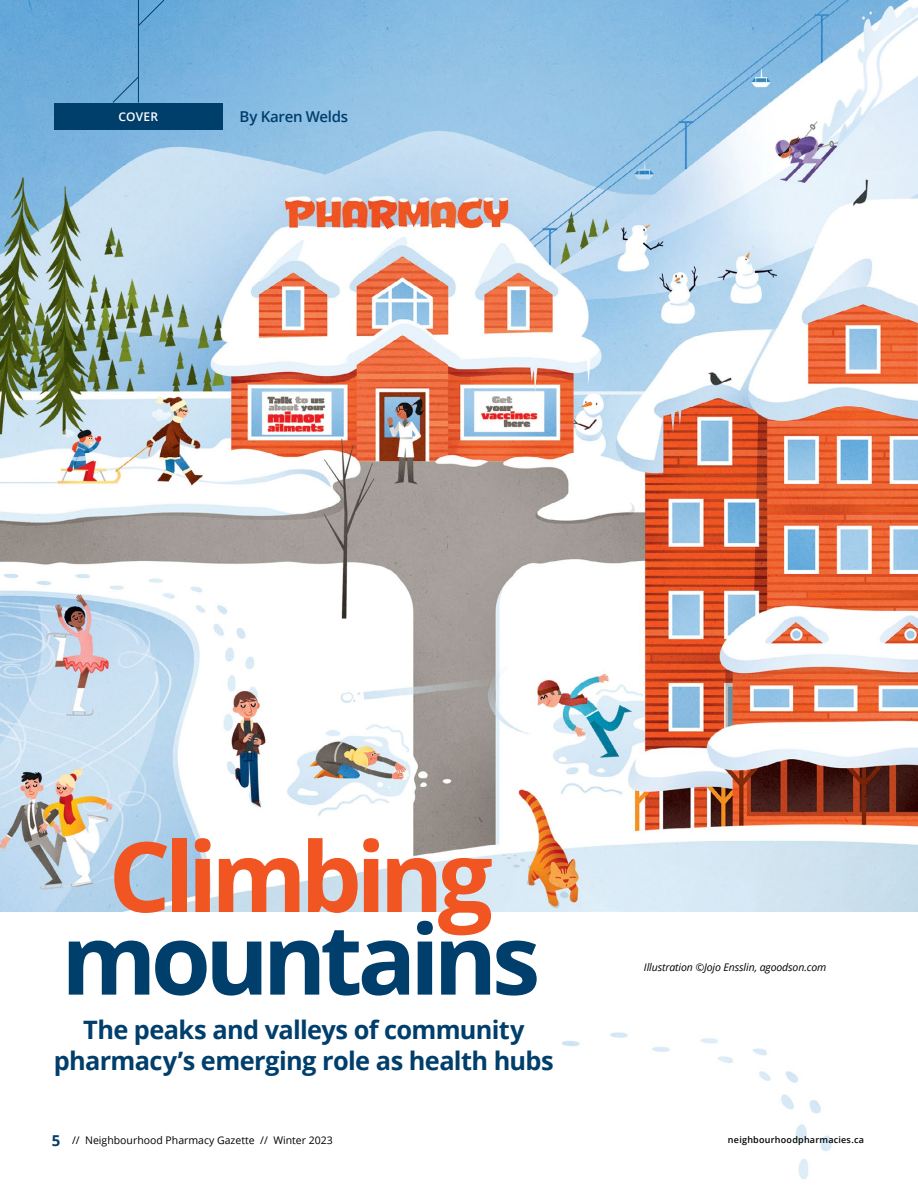
<style>
.page{position:relative;width:918px;height:1188px;background:#fff}
.page>*{position:absolute;margin:0;border:0;box-sizing:border-box;transform-origin:0 0}
.t1{font:700 97.2px/82.7px "Open Sans";letter-spacing:-.065em;color:#003e6c;text-align:center}
.t2{font:700 25.35px/30.5px "Open Sans";letter-spacing:-.025em;color:#003e6c;text-align:center}
.t3{font:600 15px "Open Sans";letter-spacing:-.015em;color:#003e6c}
.t4{font:700 15px "Open Sans";color:#003e6c}
.t5{font:600 12px "Open Sans";letter-spacing:.01em;color:#fff}
.t6{font:10.5px "Open Sans";color:#000}
.t7{font:italic 10.5px "Open Sans";letter-spacing:-.01em;color:#000}
.t8{font:600 9px "Open Sans";letter-spacing:.025em;color:#000}
.s1{color:#f05522}
</style>
<div class="page">
<img style="left:561px;top:1032px;width:271px;height:148px">
<img style="left:0;top:0;width:918px;height:912px">
<div style="left:54px;top:103px;width:169px;height:27px;background:#003e6c"></div>
<hr style="left:138px;top:0;width:1px;height:103px;background:#003e6c">
<svg style="left:112px;top:77px;width:27px;height:26px"></svg>
<svg style="left:139px;top:0;width:26px;height:26px"></svg>
<p class="t5" style="left:119px;top:108px;width:41px">COVER</p>
<p class="t3" style="left:240px;top:106px;width:110px">By Karen Welds</p>
<p class="t1" style="left:61px;top:833px;width:481px"><span class="s1">Climbing </span>mountains</p>
<p class="t2" style="left:54px;top:1014px;width:502px">The peaks and valleys of community pharmacy’s emerging role as health hubs</p>
<p class="t7" style="left:644px;top:960px;width:184px">Illustration ©Jojo Ensslin, agoodson.com</p>
<p class="t4" style="left:52px;top:1130px;width:10px">5</p>
<p class="t6" style="left:72px;top:1133px;width:262px">// Neighbourhood Pharmacy Gazette // Winter 2023</p>
<p class="t8" style="left:728px;top:1134px;width:138px">neighbourhoodpharmacies.ca</p>
</div>
